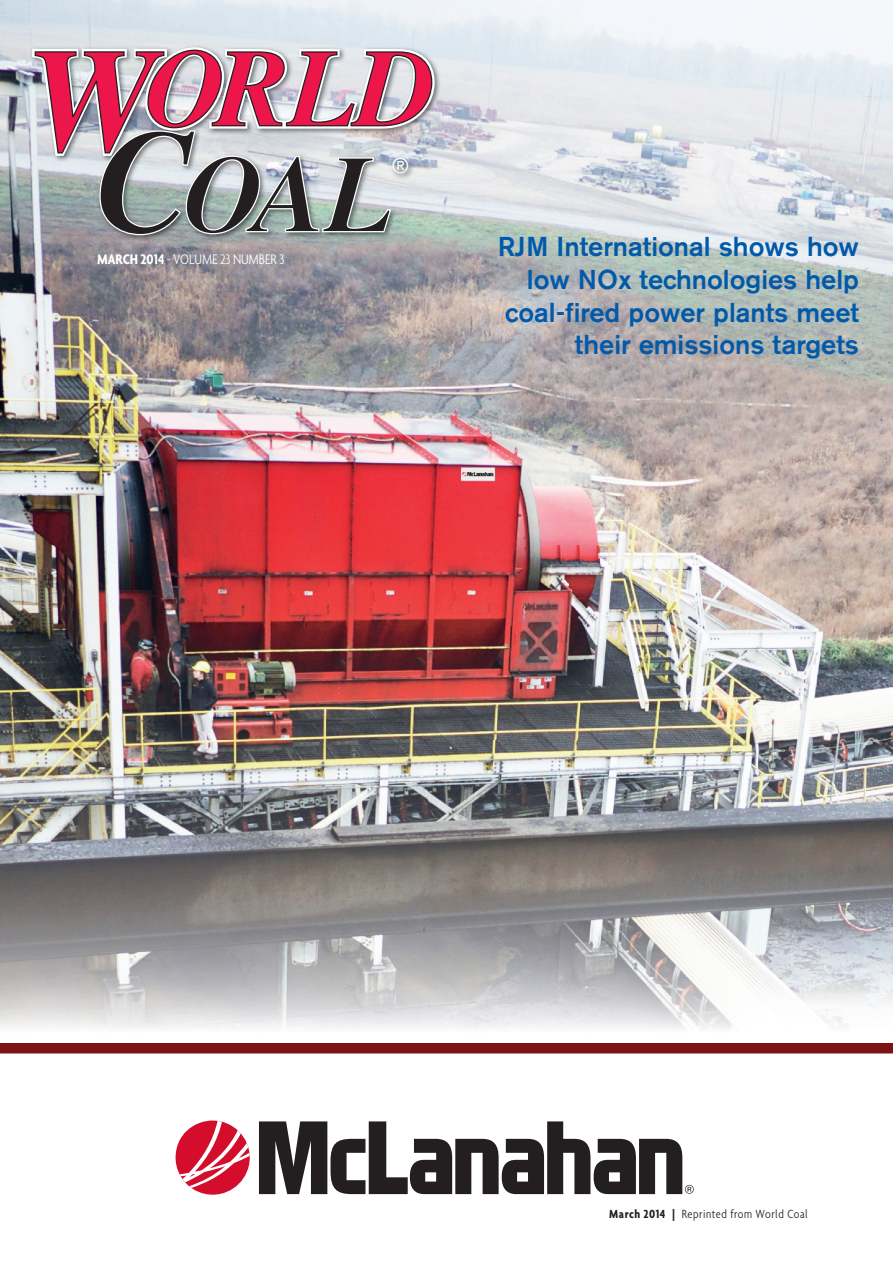
<style>
.page{position:relative;width:893px;height:1263px;background:#fff}
.page>*{position:absolute;margin:0;border:0;box-sizing:border-box;transform-origin:0 0}
._08_references{font:500 27.15px/32.5px "Volvo Sans";color:#015aa9;text-align:right}
.t1{font:20.85px "Helvetica Neue";color:#fff}
.t2{font:300 condensed 15px "Agenda";color:#fff}
.t3{font:300 condensed 12.75px "Agenda";letter-spacing:.04em;color:#231f20}
.s1{font-weight:700}
.s2{font-weight:700;font-stretch:normal}
</style>
<div class="page">
<img style="left:0;top:0;width:893px;height:87px">
<img style="left:0;top:87px;width:51px;height:940px">
<img style="left:424px;top:87px;width:469px;height:301px">
<img style="left:51px;top:242px;width:373px;height:146px">
<img style="left:13px;top:388px;width:880px;height:641px">
<img style="left:30px;top:45px;width:411px;height:197px">
<svg style="left:30px;top:27px;width:407px;height:209px;background:#ba9fa9"></svg>
<div style="left:176px;top:1120px;width:74px;height:75px;background:#d30d2b;border-radius:50%"></div>
<svg style="left:179px;top:1120px;width:71px;height:68px"></svg>
<svg style="left:259px;top:1121px;width:435px;height:73px"></svg>
<div style="left:0;top:1043px;width:893px;height:10px;background:#7b1514"></div>
<p class="t2" style="left:97px;top:251px;width:189px"><span class="s1">MARCH 2014</span> - VOLUME 23 NUMBER 3</p>
<p class="t1" style="left:392px;top:151px;width:18px">®</p>
<p class="_08_references" style="left:498px;top:230px;width:363px">RJM International shows how low NOx technologies help coal-fired power plants meet their emissions targets</p>
<p class="t3" style="left:609px;top:1206px;width:200px"><span class="s1">March 2014</span> <span class="s2">|</span> Reprinted from World Coal</p>
</div>
